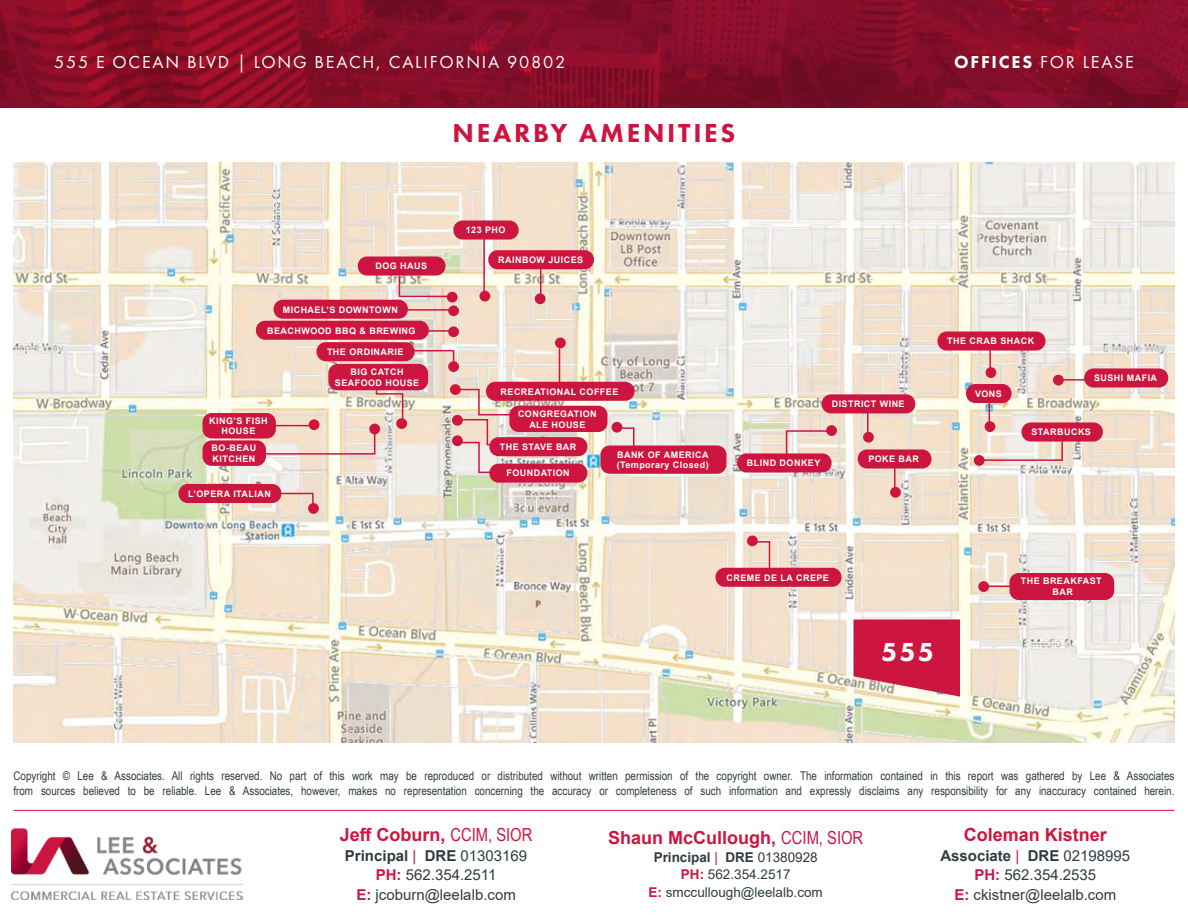
<style>
.page{position:relative;width:1188px;height:918px;background:#fff}
.page>*{position:absolute;margin:0;border:0;box-sizing:border-box;transform-origin:0 0}
.t1{font:800 27px "Futura PT";letter-spacing:.1em;color:#cd163f}
.t2{font:800 27px "Futura PT";color:#fff}
.t3{font:700 18px "Arial";color:#cd163f}
.t4{font:18px "Futura PT";letter-spacing:.1em;color:#fff}
.t5{font:15px/19.5px "Arial";color:#303c42;text-align:center}
.t6{font:13.5px/17.7px "Arial";color:#303c42;text-align:center}
.t7{font:12px/14.4px "Arial Narrow";color:#303c42}
.t8{font:700 9px/10.8px "Arial";letter-spacing:.05em;color:#fff;text-align:center}
.s1{font-weight:800}
.s2{font-family:"Arial Narrow";font-weight:400}
.s3{font-weight:700}
.s4{color:#cd163f}
.s5{font-weight:700;color:#cd163f}
</style>
<div class="page">
<hr style="left:14px;top:810px;width:1160px;height:1px;background:#cd163f">
<img style="left:12px;top:829px;width:231px;height:70px">
<img style="left:0;top:0;width:1188px;height:108px">
<img style="left:14px;top:162px;width:1160px;height:580px">
<svg style="left:852px;top:618px;width:110px;height:80px"></svg>
<div style="left:747px;top:536px;width:11px;height:10px;background:#cd163f;border-radius:50%"></div>
<div style="left:716px;top:568px;width:126px;height:19px;background:#cd163f;border-radius:9px"></div>
<svg style="left:753px;top:540px;width:18px;height:28px"></svg>
<div style="left:974px;top:455px;width:11px;height:11px;background:#cd163f;border-radius:50%"></div>
<div style="left:1022px;top:422px;width:81px;height:20px;background:#cd163f;border-radius:9px"></div>
<div style="left:826px;top:425px;width:11px;height:11px;background:#cd163f;border-radius:50%"></div>
<svg style="left:785px;top:430px;width:48px;height:31px"></svg>
<div style="left:737px;top:453px;width:95px;height:19px;background:#cd163f;border-radius:9px"></div>
<div style="left:612px;top:422px;width:10px;height:11px;background:#cd163f;border-radius:50%"></div>
<div style="left:600px;top:446px;width:126px;height:28px;background:#cd163f;border-radius:9px"></div>
<svg style="left:615px;top:427px;width:20px;height:19px"></svg>
<div style="left:452px;top:435px;width:11px;height:11px;background:#cd163f;border-radius:50%"></div>
<div style="left:489px;top:464px;width:98px;height:19px;background:#cd163f;border-radius:9px"></div>
<div style="left:452px;top:415px;width:11px;height:11px;background:#cd163f;border-radius:50%"></div>
<div style="left:489px;top:437px;width:98px;height:19px;background:#cd163f;border-radius:9px"></div>
<div style="left:555px;top:338px;width:11px;height:10px;background:#cd163f;border-radius:50%"></div>
<div style="left:486px;top:382px;width:149px;height:19px;background:#cd163f;border-radius:9px"></div>
<hr style="left:559px;top:348px;width:1px;height:35px;background:#cd163f">
<div style="left:535px;top:293px;width:11px;height:11px;background:#cd163f;border-radius:50%"></div>
<hr style="left:540px;top:264px;width:2px;height:31px;background:#cd163f">
<div style="left:488px;top:250px;width:106px;height:19px;background:#cd163f;border-radius:9px"></div>
<div style="left:479px;top:291px;width:11px;height:11px;background:#cd163f;border-radius:50%"></div>
<div style="left:985px;top:421px;width:10px;height:11px;background:#cd163f;border-radius:50%"></div>
<div style="left:1053px;top:375px;width:11px;height:11px;background:#cd163f;border-radius:50%"></div>
<div style="left:978px;top:581px;width:11px;height:11px;background:#cd163f;border-radius:50%"></div>
<div style="left:985px;top:367px;width:11px;height:11px;background:#cd163f;border-radius:50%"></div>
<div style="left:890px;top:487px;width:11px;height:11px;background:#cd163f;border-radius:50%"></div>
<div style="left:863px;top:432px;width:11px;height:11px;background:#cd163f;border-radius:50%"></div>
<hr style="left:483px;top:220px;width:2px;height:72px;background:#cd163f">
<hr style="left:988px;top:392px;width:2px;height:31px;background:#cd163f">
<hr style="left:1059px;top:379px;width:31px;height:2px;background:#cd163f">
<hr style="left:984px;top:586px;width:32px;height:1px;background:#cd163f">
<hr style="left:989px;top:338px;width:2px;height:31px;background:#cd163f">
<hr style="left:894px;top:463px;width:2px;height:26px;background:#cd163f">
<svg style="left:867px;top:413px;width:1px;height:19px"></svg>
<div style="left:453px;top:220px;width:66px;height:20px;background:#cd163f;border-radius:9px"></div>
<div style="left:966px;top:384px;width:46px;height:19px;background:#cd163f;border-radius:9px"></div>
<div style="left:1084px;top:368px;width:84px;height:20px;background:#cd163f;border-radius:9px"></div>
<div style="left:1010px;top:573px;width:104px;height:27px;background:#cd163f;border-radius:9px"></div>
<div style="left:938px;top:332px;width:108px;height:19px;background:#cd163f;border-radius:9px"></div>
<div style="left:858px;top:449px;width:74px;height:20px;background:#cd163f;border-radius:9px"></div>
<div style="left:822px;top:394px;width:93px;height:19px;background:#cd163f;border-radius:9px"></div>
<div style="left:447px;top:292px;width:11px;height:11px;background:#cd163f;border-radius:50%"></div>
<div style="left:358px;top:256px;width:88px;height:20px;background:#cd163f;border-radius:9px"></div>
<svg style="left:398px;top:274px;width:56px;height:24px"></svg>
<div style="left:448px;top:326px;width:11px;height:11px;background:#cd163f;border-radius:50%"></div>
<div style="left:448px;top:361px;width:11px;height:11px;background:#cd163f;border-radius:50%"></div>
<div style="left:448px;top:305px;width:11px;height:11px;background:#cd163f;border-radius:50%"></div>
<hr style="left:386px;top:330px;width:68px;height:2px;background:#cd163f">
<hr style="left:386px;top:309px;width:68px;height:2px;background:#cd163f">
<div style="left:256px;top:321px;width:173px;height:19px;background:#cd163f;border-radius:9px"></div>
<div style="left:274px;top:300px;width:134px;height:19px;background:#cd163f;border-radius:9px"></div>
<div style="left:317px;top:342px;width:98px;height:19px;background:#cd163f;border-radius:9px"></div>
<svg style="left:412px;top:349px;width:43px;height:17px"></svg>
<div style="left:450px;top:384px;width:11px;height:11px;background:#cd163f;border-radius:50%"></div>
<svg style="left:457px;top:388px;width:60px;height:86px"></svg>
<div style="left:509px;top:406px;width:99px;height:26px;background:#cd163f;border-radius:9px"></div>
<div style="left:396px;top:418px;width:11px;height:11px;background:#cd163f;border-radius:50%"></div>
<div style="left:369px;top:424px;width:11px;height:10px;background:#cd163f;border-radius:50%"></div>
<div style="left:203px;top:440px;width:63px;height:26px;background:#cd163f;border-radius:9px"></div>
<div style="left:328px;top:364px;width:100px;height:26px;background:#cd163f;border-radius:9px"></div>
<svg style="left:375px;top:390px;width:29px;height:32px"></svg>
<svg style="left:263px;top:428px;width:113px;height:27px"></svg>
<div style="left:308px;top:503px;width:11px;height:11px;background:#cd163f;border-radius:50%"></div>
<svg style="left:263px;top:492px;width:51px;height:16px"></svg>
<div style="left:179px;top:484px;width:102px;height:19px;background:#cd163f;border-radius:9px"></div>
<div style="left:309px;top:419px;width:10px;height:11px;background:#cd163f;border-radius:50%"></div>
<div style="left:203px;top:413px;width:73px;height:26px;background:#cd163f;border-radius:9px"></div>
<hr style="left:270px;top:425px;width:40px;height:1px;background:#cd163f">
<svg style="left:975px;top:435px;width:89px;height:27px"></svg>
<h2 class="t4" style="left:54px;top:51px;width:513px">555 E OCEAN BLVD | LONG BEACH, CALIFORNIA 90802</h2>
<h2 class="t4" style="left:954px;top:51px;width:181px"><span class="s1">OFFICES</span> FOR LEASE</h2>
<h1 class="t1" style="left:453px;top:116px;width:284px">NEARBY AMENITIES</h1>
<p class="t8" style="left:375px;top:261px;width:53px">DOG HAUS</p>
<p class="t8" style="left:283px;top:304px;width:116px">MICHAEL’S DOWNTOWN</p>
<p class="t8" style="left:327px;top:346px;width:78px">THE ORDINARIE</p>
<p class="t8" style="left:267px;top:325px;width:150px">BEACHWOOD BBQ &amp; BREWING</p>
<p class="t8" style="left:209px;top:415px;width:60px">KING’S FISH<br>HOUSE</p>
<p class="t8" style="left:212px;top:443px;width:46px;text-align:left">BO-BEAU<br>KITCHEN</p>
<p class="t8" style="left:188px;top:488px;width:84px">L’OPERA ITALIAN</p>
<p class="t8" style="left:335px;top:367px;width:86px">BIG CATCH<br>SEAFOOD HOUSE</p>
<p class="t8" style="left:466px;top:225px;width:41px">123 PHO</p>
<p class="t8" style="left:498px;top:255px;width:86px">RAINBOW JUICES</p>
<p class="t8" style="left:501px;top:386px;width:119px">RECREATIONAL COFFEE</p>
<p class="t8" style="left:518px;top:408px;width:80px">CONGREGATION<br>ALE HOUSE</p>
<p class="t8" style="left:500px;top:442px;width:78px">THE STAVE BAR</p>
<p class="t8" style="left:506px;top:468px;width:65px">FOUNDATION</p>
<p class="t8" style="left:617px;top:449px;width:93px;text-align:left">BANK OF AMERICA (Temporary Closed)</p>
<p class="t8" style="left:832px;top:399px;width:74px">DISTRICT WINE</p>
<p class="t8" style="left:747px;top:458px;width:75px">BLIND DONKEY</p>
<p class="t8" style="left:868px;top:454px;width:52px">POKE BAR</p>
<p class="t8" style="left:947px;top:336px;width:88px">THE CRAB SHACK</p>
<p class="t8" style="left:975px;top:388px;width:28px">VONS</p>
<p class="t8" style="left:1094px;top:373px;width:65px">SUSHI MAFIA</p>
<p class="t8" style="left:1032px;top:427px;width:61px">STARBUCKS</p>
<p class="t8" style="left:727px;top:572px;width:104px">CREME DE LA CREPE</p>
<h1 class="t2" style="left:881px;top:635px;width:54px">555</h1>
<p class="t8" style="left:1021px;top:576px;width:82px">THE BREAKFAST<br>BAR</p>
<p class="t7" style="left:14px;top:768px;width:1162px">Copyright © Lee &amp; Associates. All rights reserved. No part of this work may be reproduced or distributed without written permission of the copyright owner. The information contained in this report was gathered by Lee &amp; Associates from sources believed to be reliable. Lee &amp; Associates, however, makes no representation concerning the accuracy or completeness of such information and expressly disclaims any responsibility for any inaccuracy contained herein.</p>
<h2 class="t3" style="left:340px;top:822px;width:194px">Jeff Coburn, <span class="s2">CCIM, SIOR</span></h2>
<p class="t5" style="left:345px;top:846px;width:184px"><span class="s3">Principal</span> <span class="s4">|</span> <span class="s3">DRE</span> 01303169<br><span class="s5">PH:</span> 562.354.2511<br><span class="s5">E:</span> jcoburn@leelalb.com</p>
<h2 class="t3" style="left:608px;top:825px;width:257px">Shaun McCullough, <span class="s2">CCIM, SIOR</span></h2>
<p class="t6" style="left:649px;top:848px;width:176px"><span class="s3">Principal</span> <span class="s4">|</span> <span class="s3">DRE</span> 01380928<br><span class="s5">PH:</span> 562.354.2517<br><span class="s5">E:</span> smccullough@leelalb.com</p>
<h2 class="t3" style="left:964px;top:822px;width:145px">Coleman Kistner</h2>
<p class="t5" style="left:940px;top:846px;width:191px"><span class="s3">Associate</span> <span class="s4">|</span> <span class="s3">DRE</span> 02198995<br><span class="s5">PH:</span> 562.354.2535<br><span class="s5">E:</span> ckistner@leelalb.com</p>
</div>
